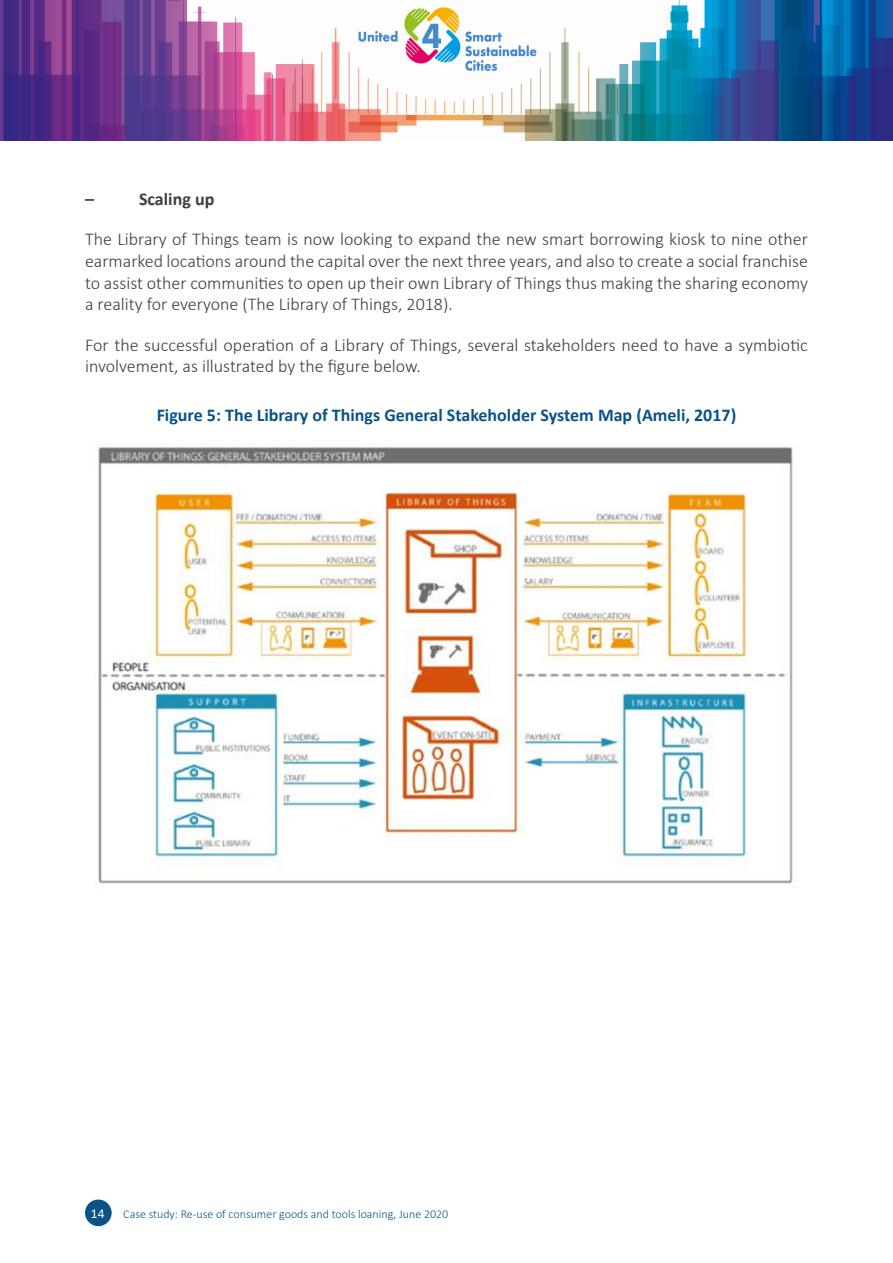
<style>
.page{position:relative;width:893px;height:1263px;background:#fff}
.page>*{position:absolute;margin:0;border:0;box-sizing:border-box;transform-origin:0 0}
.t1{font:300 18px/21.6px "Calibri";color:#3e3e3f;text-align:justify}
.Figure_title_centred{font:700 18px "Calibri";color:#0a5288}
.t2{font:700 18px "Calibri";color:#3e3e3f}
.t3{font:13.5px "Calibri";color:#fff}
.t4{font:300 12px "Calibri";color:#0a5288}
</style>
<div class="page">
<div style="left:85px;top:1199px;width:27px;height:27px;background:#0a5288;border-radius:50%"></div>
<img style="left:98px;top:447px;width:695px;height:437px">
<img style="left:0;top:0;width:893px;height:140px">
<p class="t2" style="left:85px;top:186px;width:10px">–</p>
<p class="t2" style="left:139px;top:186px;width:77px">Scaling up</p>
<p class="t1" style="left:85px;top:228px;width:724px">The Library of Things team is now looking to expand the new smart borrowing kiosk to nine other earmarked locations around the capital over the next three years, and also to create a social franchise to assist other communities to open up their own Library of Things thus making the sharing economy a reality for everyone (The Library of Things, 2018).</p>
<p class="t1" style="left:85px;top:334px;width:724px">For the successful operation of a Library of Things, several stakeholders need to have a symbiotic involvement, as illustrated by the figure below.</p>
<p class="Figure_title_centred" style="left:157px;top:403px;width:581px">Figure 5: The Library of Things General Stakeholder System Map (Ameli, 2017)</p>
<p class="t3" style="left:91px;top:1204px;width:15px">14</p>
<p class="t4" style="left:123px;top:1206px;width:326px">Case study: Re-use of consumer goods and tools loaning, June 2020</p>
</div>
